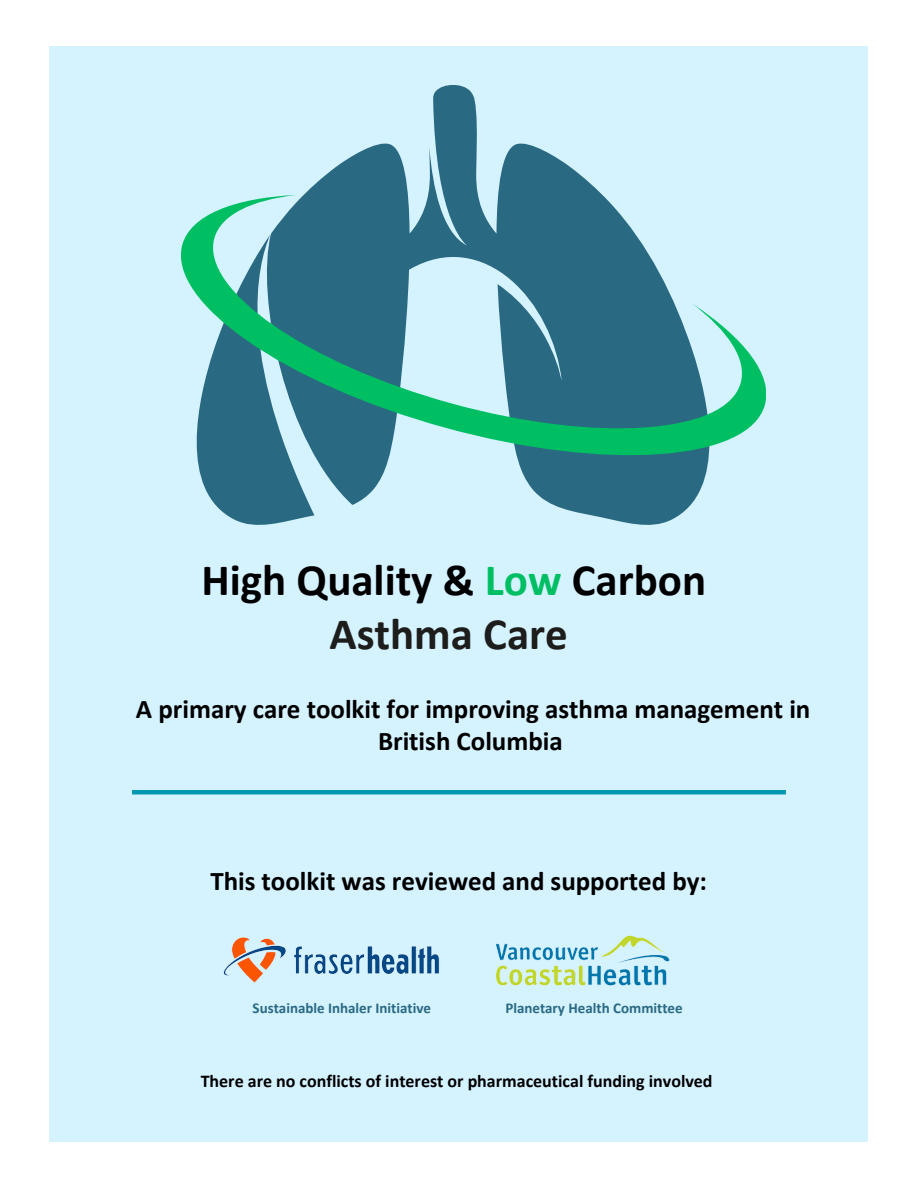
<style>
.page{position:relative;width:918px;height:1188px;background:#fff}
.page>*{position:absolute;margin:0;border:0;box-sizing:border-box;transform-origin:0 0}
.t1{font:700 45px/54px "Calibri";color:#000;text-align:center}
.t2{font:700 27px/31.5px "Calibri";color:#000;text-align:center}
.t3{font:700 18px "Calibri";color:#000}
.t4{font:700 15px "Calibri";color:#296a82}
.s1{color:#00bf63}
.s2{color:#1d1d1b}
</style>
<div class="page">
<div style="left:50px;top:46px;width:818px;height:1096px;background:#d5f2ff"></div>
<svg style="left:303px;top:85px;width:406px;height:440px"></svg>
<svg style="left:197px;top:455px;width:117px;height:70px"></svg>
<svg style="left:181px;top:195px;width:585px;height:260px;fill:#296a82"></svg>
<img style="left:223px;top:937px;width:216px;height:46px">
<img style="left:496px;top:936px;width:174px;height:49px">
<hr style="left:132px;top:790px;width:654px;height:4px;background:#0097b2">
<p class="t1" style="left:201px;top:556px;width:506px">High Quality &amp; <span class="s1">Low</span> Carbon<br><span class="s2">Asthma Care</span></p>
<h1 class="t2" style="left:136px;top:696px;width:676px">A primary care toolkit for improving asthma management in<br>British Columbia</h1>
<h2 class="t2" style="left:210px;top:867px;width:498px">This toolkit was reviewed and supported by:</h2>
<p class="t4" style="left:253px;top:1002px;width:180px">Sustainable Inhaler Initiative</p>
<p class="t4" style="left:505px;top:1001px;width:179px">Planetary Health Committee</p>
<h2 class="t3" style="left:201px;top:1073px;width:513px">There are no conflicts of interest or pharmaceutical funding involved</h2>
</div>
